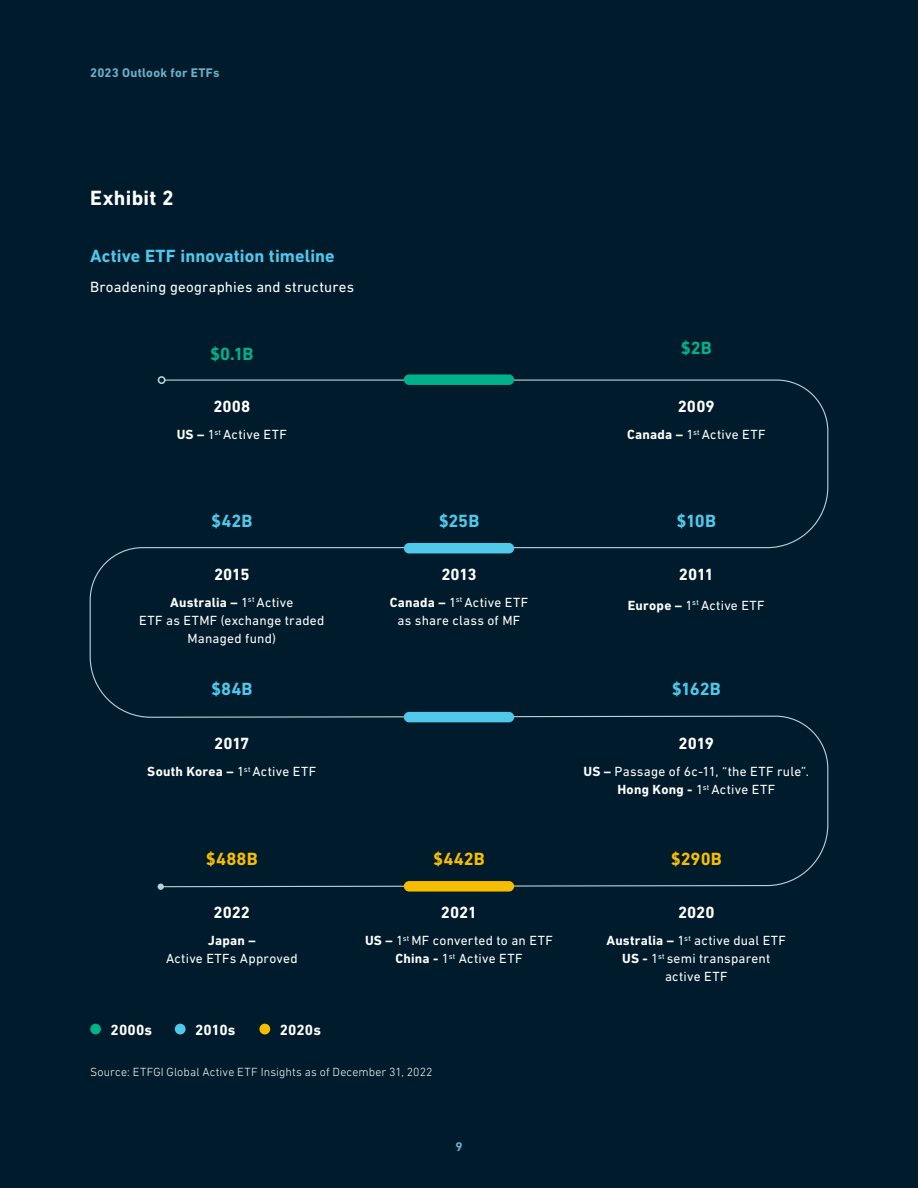
<style>
.page{position:relative;width:918px;height:1188px;background:#001b2b}
.page>*{position:absolute;margin:0;border:0;box-sizing:border-box;transform-origin:0 0}
.Page___Subtitle__12_15pt{font:700 21px "DIN Next LT Pro";letter-spacing:.015em;color:#fff}
.Cover___Description___305__15_22pt{font:700 18px "DIN Next LT Pro";letter-spacing:.005em;color:#50c8e9}
.Cover___Description___305__15_22pt-2{font:700 18px "DIN Next LT Pro";letter-spacing:.005em;color:#f7be00}
.Cover___Description___305__15_22pt-3{font:700 18px "DIN Next LT Pro";color:#00b18a}
.Cover___Description___305__15_22pt-4{font:700 16.5px "DIN Next LT Pro";letter-spacing:-.005em;color:#fff}
.Cover___Description___305__15_22pt-5{font:15px "DIN Next LT Pro";letter-spacing:.015em;color:#fff}
.Cover___Description___305__15_22pt-6{font:700 15px "DIN Next LT Pro";color:#fff}
.Cover___Description___305__15_22pt-7{font:13.5px/18px "DIN Next LT Pro";letter-spacing:.02em;color:#fff;text-align:center}
.Cover___Description___305__15_22pt-8{font:700 13.5px "DIN Next LT Pro";letter-spacing:.02em;color:#fff}
.t1{font:700 12.75px "DIN Next LT Pro";letter-spacing:.02em;color:#69b1c9}
.Footnotes___Text__8_11pt{font:300 12px "DIN Next LT Pro";letter-spacing:.01em;color:#fff}
.s1{font-weight:700}
.s2{font-weight:400}
</style>
<div class="page">
<svg style="left:89px;top:379px;width:740px;height:509px"></svg>
<div style="left:158px;top:376px;width:8px;height:8px;border:2px solid #b9d2dc;border-radius:50%"></div>
<svg style="left:158px;top:884px;width:6px;height:6px"></svg>
<div style="left:404px;top:543px;width:110px;height:10px;background:#50c8e9;border-radius:5px"></div>
<div style="left:404px;top:712px;width:110px;height:10px;background:#50c8e9;border-radius:5px"></div>
<div style="left:404px;top:881px;width:110px;height:11px;background:#f7be00;border-radius:5px"></div>
<div style="left:404px;top:374px;width:110px;height:11px;background:#00b189;border-radius:5px"></div>
<div style="left:90px;top:1024px;width:11px;height:10px;background:#00b18a;border-radius:50%"></div>
<div style="left:175px;top:1024px;width:11px;height:10px;background:#50c8e9;border-radius:50%"></div>
<div style="left:259px;top:1024px;width:11px;height:10px;background:#f7be00;border-radius:50%"></div>
<p class="t1" style="left:90px;top:65px;width:131px">2023 Outlook for ETFs</p>
<p class="Page___Subtitle__12_15pt" style="left:90px;top:185px;width:85px">Exhibit 2</p>
<p class="Cover___Description___305__15_22pt" style="left:90px;top:246px;width:246px">Active ETF innovation timeline</p>
<p class="Cover___Description___305__15_22pt-5" style="left:90px;top:278px;width:265px">Broadening geographies and structures</p>
<p class="Cover___Description___305__15_22pt-3" style="left:210px;top:343px;width:45px">$0.1B</p>
<p class="Cover___Description___305__15_22pt-4" style="left:213px;top:397px;width:38px">2008</p>
<p class="Cover___Description___305__15_22pt-7" style="left:177px;top:425px;width:112px"><span class="s1">US –</span> 1<sup>st</sup> Active ETF</p>
<p class="Cover___Description___305__15_22pt" style="left:211px;top:510px;width:43px">$42B</p>
<p class="Cover___Description___305__15_22pt-4" style="left:214px;top:564px;width:37px">2015</p>
<p class="Cover___Description___305__15_22pt-7" style="left:139px;top:593px;width:187px"><span class="s1">Australia –</span> 1<sup>st</sup> Active<br>ETF as ETMF (exchange traded<br>Managed fund)</p>
<p class="Cover___Description___305__15_22pt" style="left:211px;top:679px;width:43px">$84B</p>
<p class="Cover___Description___305__15_22pt-4" style="left:214px;top:734px;width:37px">2017</p>
<p class="Cover___Description___305__15_22pt-8" style="left:147px;top:764px;width:171px">South Korea – <span class="s2">1</span><sup>st</sup> <span class="s2">Active ETF</span></p>
<p class="Cover___Description___305__15_22pt-2" style="left:206px;top:849px;width:53px">$488B</p>
<p class="Cover___Description___305__15_22pt-4" style="left:214px;top:903px;width:38px">2022</p>
<p class="Cover___Description___305__15_22pt-7" style="left:166px;top:931px;width:133px"><span class="s1">Japan –<br></span>Active ETFs Approved</p>
<p class="Cover___Description___305__15_22pt" style="left:439px;top:510px;width:42px">$25B</p>
<p class="Cover___Description___305__15_22pt-4" style="left:441px;top:564px;width:37px">2013</p>
<p class="Cover___Description___305__15_22pt-7" style="left:390px;top:593px;width:140px"><span class="s1">Canada –</span> 1<sup>st</sup> Active ETF as share class of MF</p>
<p class="Cover___Description___305__15_22pt-2" style="left:433px;top:849px;width:53px">$442B</p>
<p class="Cover___Description___305__15_22pt-4" style="left:441px;top:903px;width:38px">2021</p>
<p class="Cover___Description___305__15_22pt-7" style="left:365px;top:931px;width:189px"><span class="s1">US –</span> 1<sup>st</sup> MF converted to an ETF<br><span class="s1">China -</span> 1<sup>st</sup> Active ETF</p>
<p class="Cover___Description___305__15_22pt-6" style="left:111px;top:1021px;width:43px">2000s</p>
<p class="Cover___Description___305__15_22pt-6" style="left:195px;top:1021px;width:42px">2010s</p>
<p class="Cover___Description___305__15_22pt-6" style="left:280px;top:1021px;width:43px">2020s</p>
<p class="Footnotes___Text__8_11pt" style="left:90px;top:1065px;width:344px">Source: ETFGI Global Active ETF Insights as of December 31, 2022</p>
<p class="t1" style="left:455px;top:1139px;width:9px">9</p>
<p class="Cover___Description___305__15_22pt-3" style="left:681px;top:337px;width:32px">$2B</p>
<p class="Cover___Description___305__15_22pt-4" style="left:678px;top:397px;width:38px">2009</p>
<p class="Cover___Description___305__15_22pt-7" style="left:627px;top:425px;width:140px"><span class="s1">Canada –</span> 1<sup>st</sup> Active ETF</p>
<p class="Cover___Description___305__15_22pt" style="left:677px;top:510px;width:41px">$10B</p>
<p class="Cover___Description___305__15_22pt-4" style="left:679px;top:564px;width:36px">2011</p>
<p class="Cover___Description___305__15_22pt-7" style="left:628px;top:596px;width:138px"><span class="s1">Europe –</span> 1<sup>st</sup> Active ETF</p>
<p class="Cover___Description___305__15_22pt" style="left:672px;top:679px;width:50px">$162B</p>
<p class="Cover___Description___305__15_22pt-4" style="left:679px;top:734px;width:37px">2019</p>
<p class="Cover___Description___305__15_22pt-7" style="left:584px;top:762px;width:227px"><span class="s1">US –</span> Passage of 6c-11, “the ETF rule”.<br><span class="s1">Hong Kong -</span> 1<sup>st</sup> Active ETF</p>
<p class="Cover___Description___305__15_22pt-2" style="left:671px;top:849px;width:53px">$290B</p>
<p class="Cover___Description___305__15_22pt-4" style="left:678px;top:903px;width:38px">2020</p>
<p class="Cover___Description___305__15_22pt-7" style="left:606px;top:931px;width:181px"><span class="s1">Australia –</span> 1<sup>st</sup> active dual ETF<br><span class="s1">US -</span> 1<sup>st</sup> semi transparent active ETF</p>
</div>
